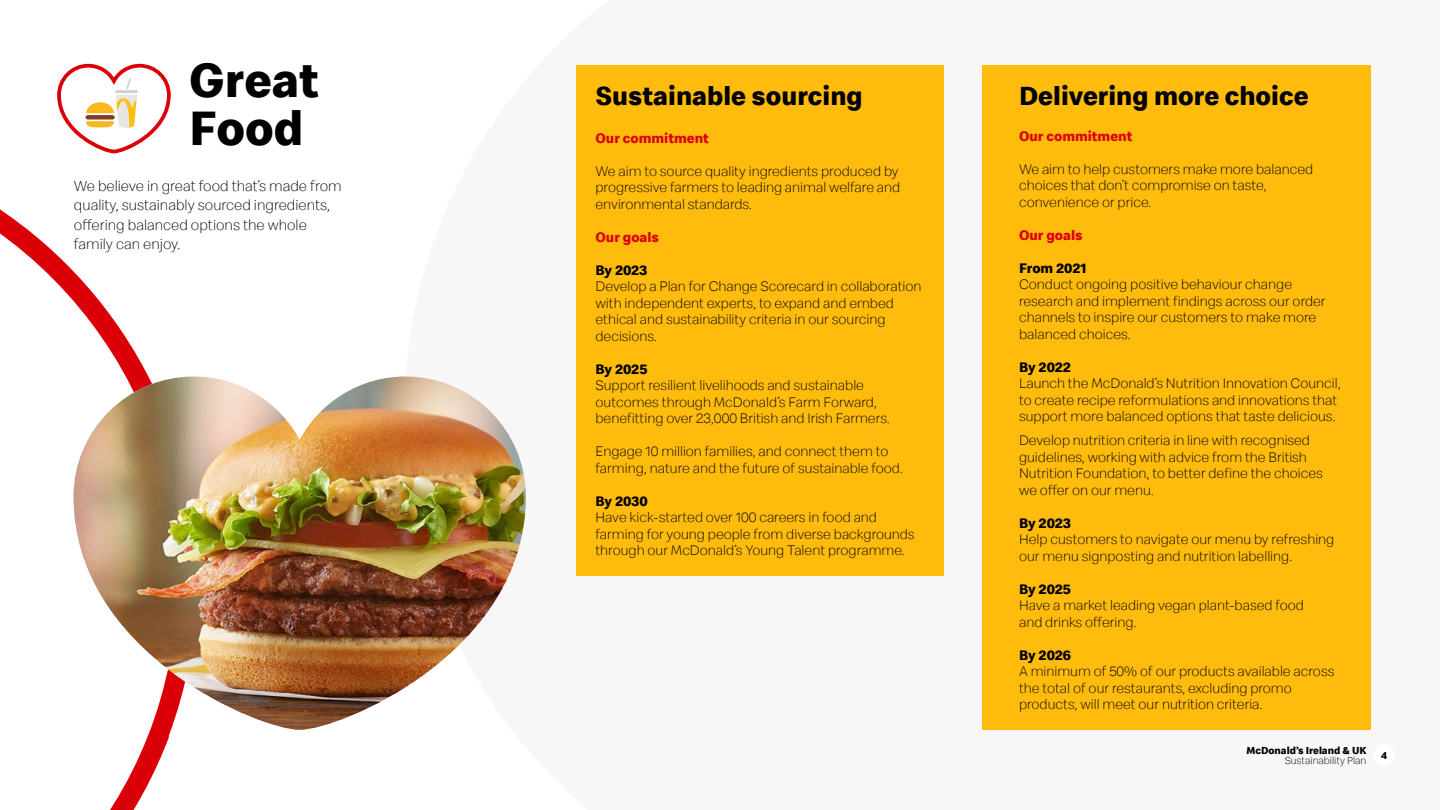
<style>
.page{position:relative;width:1440px;height:810px;background:#fff}
.page>*{position:absolute;margin:0;border:0;box-sizing:border-box;transform-origin:0 0}
.t1{font:700 49.65px/47px "Speedee";color:#000}
.t2{font:700 27px "Speedee";color:#000}
.t3{font:300 15px/19.5px "Speedee";color:#000}
.t4{font:300 14.25px/16.5px "Speedee";color:#000}
.t5{font:700 14.25px "Speedee";letter-spacing:-.01em;color:#000}
.t6{font:700 14.25px "Speedee";color:#db0007}
.t7{font:700 10.5px "Speedee";color:#000}
.t8{font:300 10.5px "Speedee";color:#000}
</style>
<div class="page">
<svg style="left:0;top:209px;width:171px;height:601px"></svg>
<div style="left:576px;top:65px;width:368px;height:510px;background:#ffbc0d"></div>
<div style="left:982px;top:65px;width:389px;height:665px;background:#ffbc0d"></div>
<svg style="left:57px;top:63px;width:114px;height:91px"></svg>
<img style="left:74px;top:376px;width:452px;height:354px">
<h1 class="t1" style="left:189px;top:59px;width:131px">Great<br>Food</h1>
<p class="t3" style="left:74px;top:176px;width:269px">We believe in great food that’s made from quality, sustainably sourced ingredients, offering balanced options the whole family can enjoy.</p>
<h2 class="t2" style="left:596px;top:78px;width:269px">Sustainable sourcing</h2>
<p class="t6" style="left:596px;top:129px;width:115px">Our commitment</p>
<p class="t4" style="left:596px;top:163px;width:306px;text-align:justify">We aim to source quality ingredients produced by progressive farmers to leading animal welfare and environmental standards.</p>
<p class="t6" style="left:596px;top:228px;width:65px">Our goals</p>
<p class="t5" style="left:596px;top:261px;width:53px">By 2023</p>
<p class="t4" style="left:596px;top:278px;width:328px">Develop a Plan for Change Scorecard in collaboration with independent experts, to expand and embed ethical and sustainability criteria in our sourcing decisions.</p>
<p class="t5" style="left:596px;top:360px;width:53px">By 2025</p>
<p class="t4" style="left:596px;top:377px;width:296px">Support resilient livelihoods and sustainable outcomes through McDonald’s Farm Forward, benefitting over 23,000 British and Irish Farmers.</p>
<p class="t4" style="left:596px;top:443px;width:309px">Engage 10 million families, and connect them to farming, nature and the future of sustainable food.</p>
<p class="t5" style="left:596px;top:492px;width:54px">By 2030</p>
<p class="t4" style="left:596px;top:509px;width:321px">Have kick-started over 100 careers in food and farming for young people from diverse backgrounds through our McDonald’s Young Talent programme.</p>
<h2 class="t2" style="left:1019px;top:78px;width:291px">Delivering more choice</h2>
<p class="t6" style="left:1019px;top:127px;width:115px">Our commitment</p>
<p class="t4" style="left:1019px;top:160px;width:296px">We aim to help customers make more balanced choices that don’t compromise on taste, convenience or price.</p>
<p class="t6" style="left:1019px;top:226px;width:65px">Our goals</p>
<p class="t5" style="left:1019px;top:259px;width:69px">From 2021</p>
<p class="t4" style="left:1019px;top:276px;width:308px">Conduct ongoing positive behaviour change research and implement findings across our order channels to inspire our customers to make more balanced choices.</p>
<p class="t5" style="left:1019px;top:358px;width:53px">By 2022</p>
<p class="t4" style="left:1019px;top:375px;width:323px">Launch the McDonald’s Nutrition Innovation Council, to create recipe reformulations and innovations that support more balanced options that taste delicious.</p>
<p class="t4" style="left:1019px;top:432px;width:305px">Develop nutrition criteria in line with recognised guidelines, working with advice from the British Nutrition Foundation, to better define the choices we offer on our menu.</p>
<p class="t5" style="left:1019px;top:514px;width:53px">By 2023</p>
<p class="t4" style="left:1019px;top:531px;width:317px">Help customers to navigate our menu by refreshing our menu signposting and nutrition labelling.</p>
<p class="t5" style="left:1019px;top:580px;width:53px">By 2025</p>
<p class="t4" style="left:1019px;top:597px;width:286px">Have a market leading vegan plant-based food and drinks offering.</p>
<p class="t5" style="left:1019px;top:646px;width:54px">By 2026</p>
<p class="t4" style="left:1019px;top:663px;width:317px">A minimum of 50% of our products available across the total of our restaurants, excluding promo products, will meet our nutrition criteria.</p>
<p class="t7" style="left:1246px;top:744px;width:122px">McDonald’s Ireland &amp; UK</p>
<p class="t8" style="left:1285px;top:754px;width:83px">Sustainability Plan</p>
<p class="t7" style="left:1381px;top:749px;width:8px">4</p>
</div>
